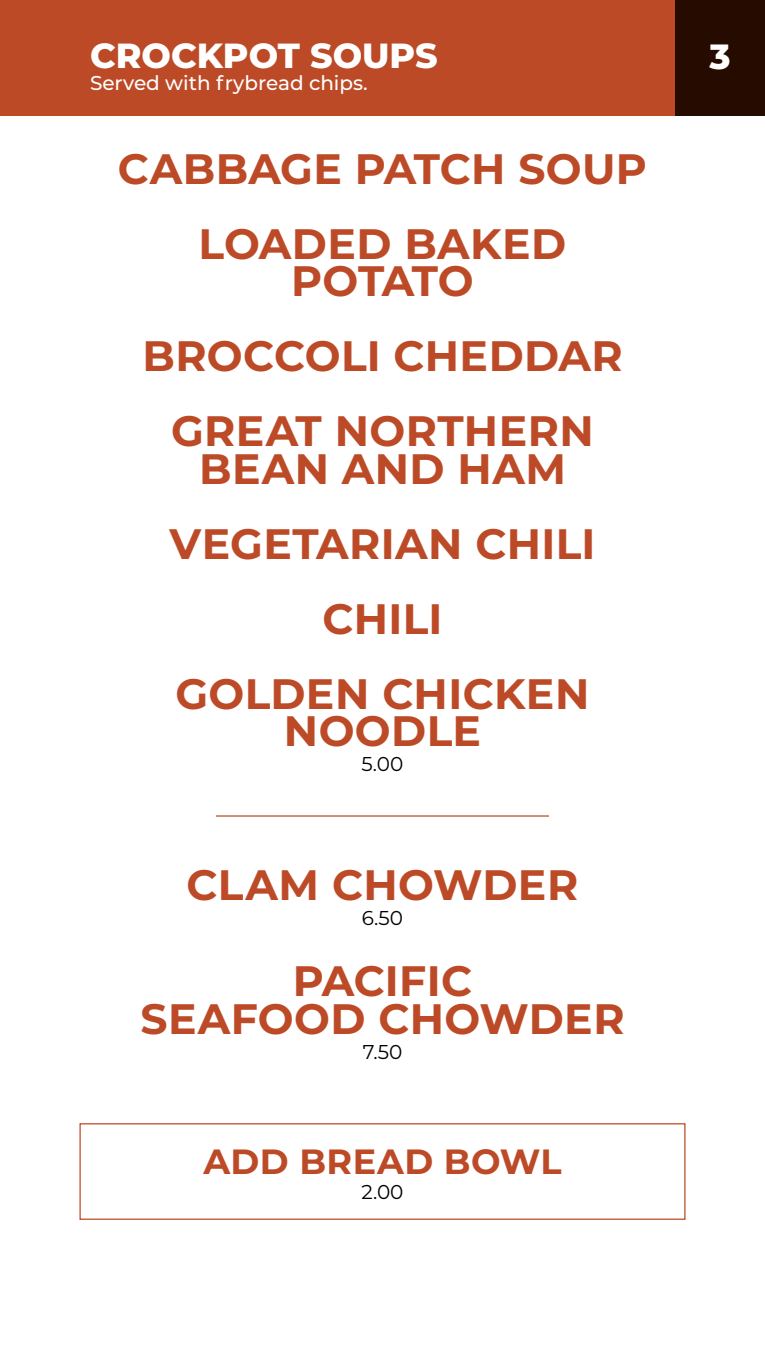
<style>
.page{position:relative;width:765px;height:1350px;background:#fff}
.page>*{position:absolute;margin:0;border:0;box-sizing:border-box;transform-origin:0 0}
.t1{font:700 42.5px/75px "Montserrat";letter-spacing:.01em;color:#bc4a27;text-align:center}
.t2{font:700 35px "Montserrat";letter-spacing:.01em;color:#bc4a27}
.t3{font:800 35px "Montserrat";color:#fff}
.t4{font:800 34.75px "Montserrat";color:#fff}
.t5{font:500 20px "Montserrat";color:#fff}
.t6{font:20px "Montserrat";color:#000}
</style>
<div class="page">
<div style="left:0;top:0;width:765px;height:115px;background:#bc4a27"></div>
<div style="left:675px;top:0;width:90px;height:115px;background:#260c00"></div>
<hr style="left:216px;top:815px;width:333px;height:2px;background:#bc4a27">
<div style="left:79px;top:1123px;width:607px;height:97px;border:1px solid #bc4a27"></div>
<p class="t4" style="left:90px;top:30px;width:349px">CROCKPOT SOUPS</p>
<p class="t5" style="left:90px;top:69px;width:279px">Served with frybread chips.</p>
<p class="t1" style="left:118px;top:130px;width:531px">CABBAGE PATCH SOUP<br>LOADED BAKED</p>
<p class="t1" style="left:142px;top:243px;width:482px">POTATO<br>BROCCOLI CHEDDAR<br>GREAT NORTHERN</p>
<p class="t1" style="left:170px;top:430px;width:427px">BEAN AND HAM<br>VEGETARIAN CHILI<br>CHILI<br>GOLDEN CHICKEN</p>
<p class="t1" style="left:284px;top:693px;width:199px">NOODLE</p>
<p class="t6" style="left:362px;top:751px;width:43px">5.00</p>
<p class="t1" style="left:187px;top:846px;width:393px">CLAM CHOWDER</p>
<p class="t6" style="left:362px;top:905px;width:43px">6.50</p>
<p class="t1" style="left:140px;top:961px;width:486px;line-height:37.5px">PACIFIC<br>SEAFOOD CHOWDER</p>
<p class="t6" style="left:363px;top:1039px;width:41px">7.50</p>
<p class="t2" style="left:203px;top:1138px;width:360px">ADD BREAD BOWL</p>
<p class="t6" style="left:361px;top:1179px;width:44px">2.00</p>
<p class="t3" style="left:709px;top:31px;width:23px">3</p>
</div>
